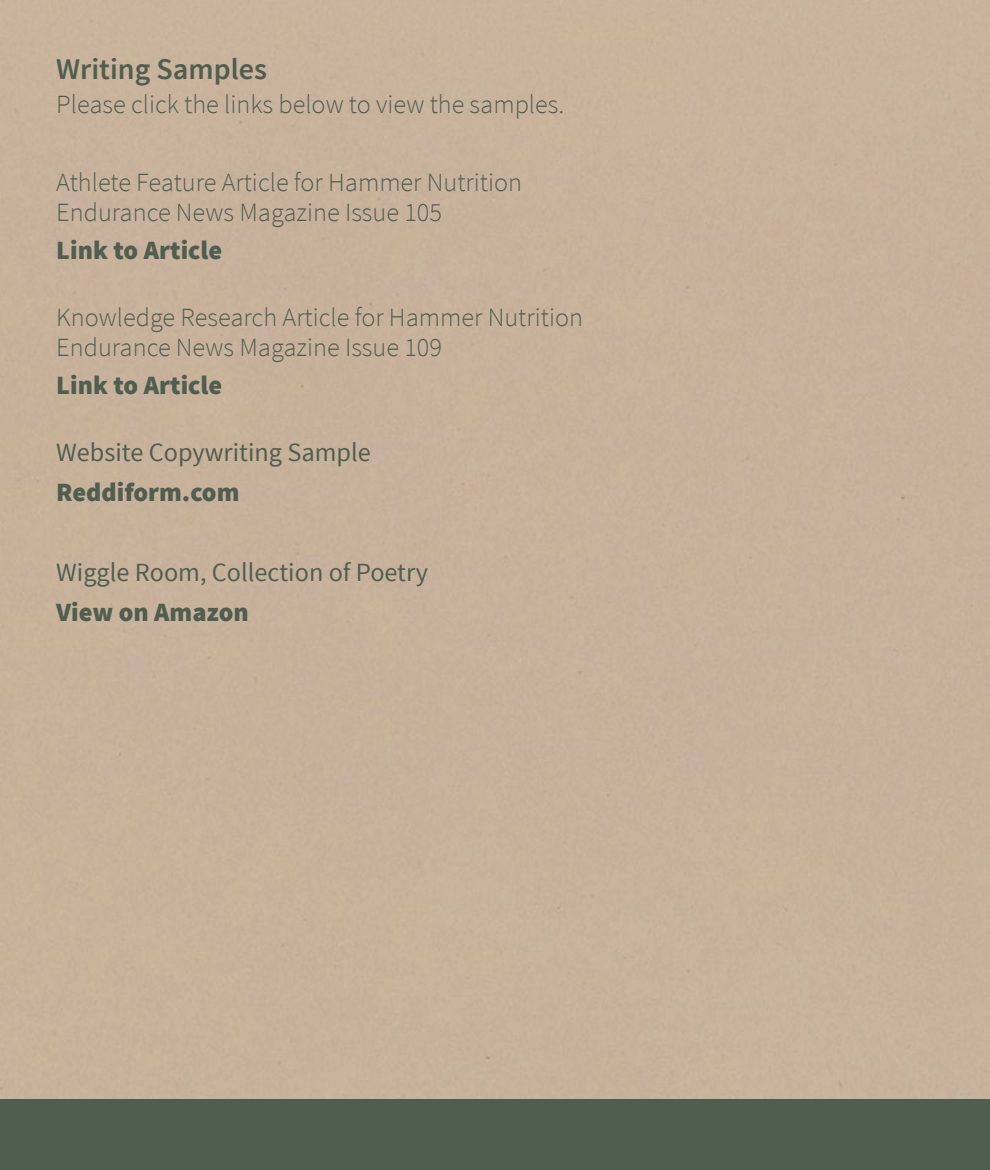
<style>
.page{position:relative;width:990px;height:1170px;background:#fff}
.page>*{position:absolute;margin:0;border:0;box-sizing:border-box;transform-origin:0 0}
.t1{font:600 30px "Source Sans Pro";color:#505e50}
.t2{font:300 26.25px/30px "Source Sans Pro";color:#505e50}
.t3{font:26.25px "Source Sans Pro";color:#505e50}
.t4{font:900 26.25px "Source Sans Pro";color:#505e50}
</style>
<div class="page">
<div style="left:0;top:1099px;width:990px;height:71px;background:#505e50"></div>
<p class="t1" style="left:56px;top:50px;width:212px">Writing Samples</p>
<p class="t2" style="left:56px;top:89px;width:509px">Please click the links below to view the samples.</p>
<p class="t2" style="left:56px;top:168px;width:467px">Athlete Feature Article for Hammer Nutrition<br>Endurance News Magazine Issue 105</p>
<p class="t4" style="left:56px;top:233px;width:168px">Link to Article</p>
<p class="t2" style="left:56px;top:303px;width:528px">Knowledge Research Article for Hammer Nutrition<br>Endurance News Magazine Issue 109</p>
<p class="t4" style="left:56px;top:368px;width:168px">Link to Article</p>
<p class="t3" style="left:56px;top:436px;width:316px">Website Copywriting Sample</p>
<p class="t4" style="left:56px;top:475px;width:185px">Reddiform.com</p>
<p class="t3" style="left:56px;top:556px;width:373px">Wiggle Room, Collection of Poetry</p>
<p class="t4" style="left:56px;top:595px;width:194px">View on Amazon</p>
</div>
